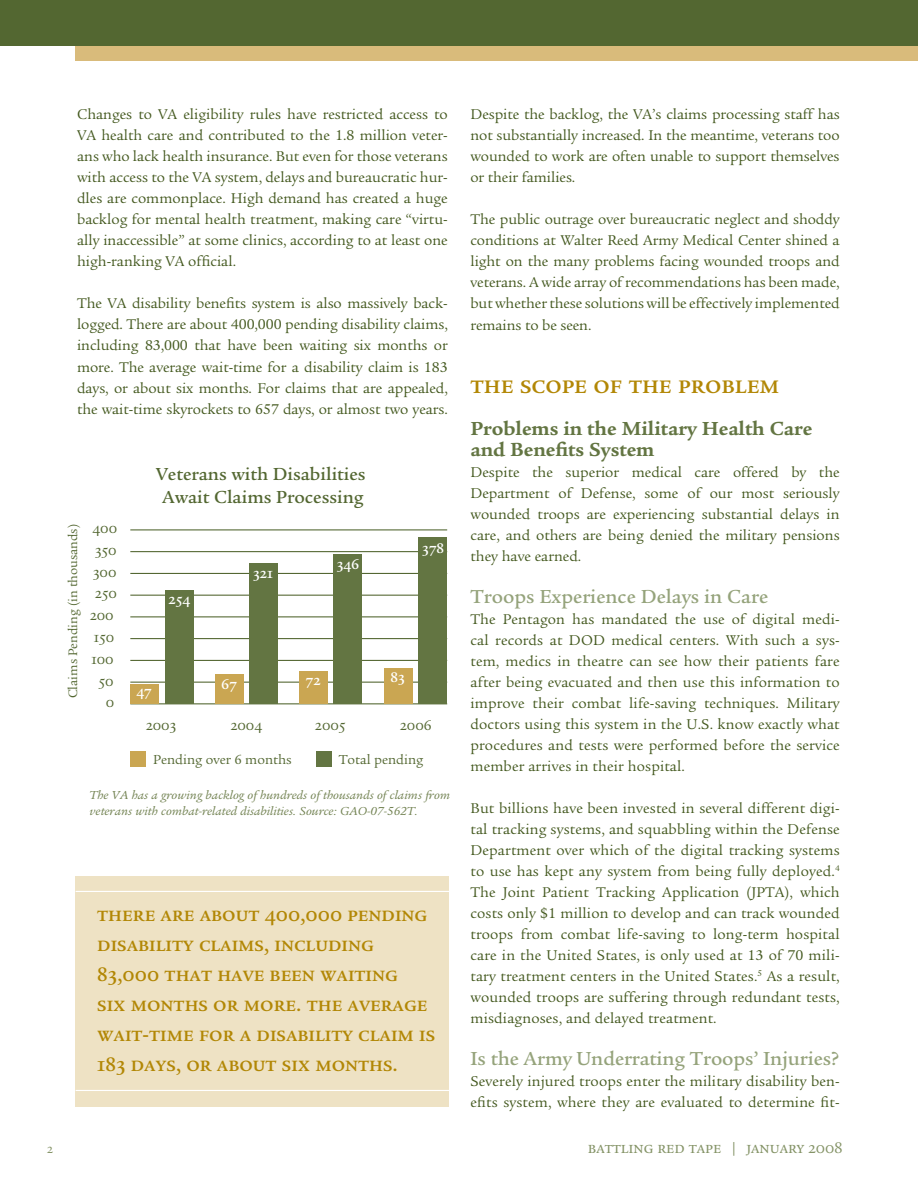
<style>
.page{position:relative;width:918px;height:1188px;background:#fff}
.page>*{position:absolute;margin:0;border:0;box-sizing:border-box;transform-origin:0 0}
.t1{font:500 25.5px "Legacy Serif SC";color:#b28705}
.t2{font:500 21px/30px "Legacy Serif SC";color:#b28705}
.t3{font:500 19.5px "Legacy Serif";letter-spacing:-.005em;color:#95a37b}
.t4{font:700 19.5px/21px "Legacy Serif";color:#637542}
.t5{font:500 18px/22.5px "Legacy Serif";color:#536731;text-align:center}
.t6{font:16.5px "Legacy Serif SC";color:#849366}
.t7{font:15px/21.8px "Legacy Serif SC";color:#536731}
.t8{font:500 15px "Legacy Serif SC";color:#fff}
.t9{font:14.7px/21px "Legacy Serif";color:#44591f;text-align:justify}
.t10{font:13.5px "Legacy Serif";color:#536731}
.t11{font:13.2px "Legacy Serif SC";color:#849366}
.t12{font:12.75px "Legacy Serif";color:#536731}
.t13{font:italic 12px/15.8px "Legacy Serif";color:#738353;scale:1.09 1}
</style>
<div class="page">
<div style="left:76px;top:0;width:842px;height:61px;background:#d9bb7b"></div>
<div style="left:0;top:0;width:918px;height:45px;background:#536731"></div>
<div style="left:76px;top:876px;width:373px;height:231px;background:#eee2c4"></div>
<hr style="left:76px;top:1090px;width:373px;height:1px;background:#fff">
<hr style="left:76px;top:891px;width:373px;height:1px;background:#fff">
<hr style="left:130px;top:682px;width:317px;height:1px;background:#44591f">
<hr style="left:130px;top:660px;width:317px;height:1px;background:#44591f">
<hr style="left:130px;top:638px;width:317px;height:1px;background:#44591f">
<hr style="left:130px;top:617px;width:317px;height:1px;background:#44591f">
<hr style="left:130px;top:595px;width:317px;height:1px;background:#44591f">
<hr style="left:130px;top:573px;width:317px;height:1px;background:#44591f">
<hr style="left:130px;top:530px;width:317px;height:1px;background:#44591f">
<hr style="left:130px;top:704px;width:317px;height:1px;background:#44591f">
<hr style="left:130px;top:551px;width:317px;height:1px;background:#44591f">
<div style="left:165px;top:590px;width:29px;height:114px;background:#637542"></div>
<div style="left:130px;top:684px;width:29px;height:20px;background:#caa652"></div>
<div style="left:249px;top:564px;width:29px;height:140px;background:#637542"></div>
<div style="left:215px;top:674px;width:29px;height:30px;background:#caa652"></div>
<div style="left:333px;top:555px;width:29px;height:149px;background:#637542"></div>
<div style="left:299px;top:672px;width:29px;height:32px;background:#caa652"></div>
<div style="left:418px;top:538px;width:29px;height:166px;background:#637542"></div>
<div style="left:384px;top:668px;width:29px;height:36px;background:#caa652"></div>
<div style="left:130px;top:752px;width:16px;height:15px;background:#caa652"></div>
<div style="left:316px;top:752px;width:16px;height:15px;background:#637542"></div>
<p class="t9" style="left:77px;top:104px;width:372px">Changes to VA eligibility rules have restricted access to VA health care and contributed to the 1.8 million veter&shy;ans who lack health insurance. But even for those veterans with access to the VA system, delays and bureaucratic hur&shy;dles are commonplace. High demand has created a huge backlog for mental health treatment, making care “virtu&shy;ally inaccessible” at some clinics, according to at least one high-ranking VA official.</p>
<p class="t9" style="left:77px;top:293px;width:372px">The VA disability benefits system is also massively back&shy;logged. There are about 400,000 pending disability claims, including 83,000 that have been waiting six months or more. The average wait-time for a disability claim is 183 days, or about six months. For claims that are appealed, the wait-time skyrockets to 657 days, or almost two years.</p>
<p class="t12" style="left:66px;top:698px;width:176px;rotate:-90deg">Claims Pending (in thousands)</p>
<p class="t7" style="left:92px;top:518px;width:26px">400<br>350</p>
<p class="t7" style="left:93px;top:561px;width:25px">300</p>
<p class="t7" style="left:95px;top:583px;width:23px">250</p>
<p class="t7" style="left:90px;top:605px;width:25px">200</p>
<p class="t7" style="left:94px;top:626px;width:22px">150</p>
<p class="t7" style="left:92px;top:648px;width:24px">100</p>
<p class="t7" style="left:98px;top:670px;width:17px">50</p>
<p class="t7" style="left:106px;top:692px;width:10px">0</p>
<p class="t5" style="left:156px;top:463px;width:212px">Veterans with Disabilities<br>Await Claims Processing</p>
<p class="t8" style="left:168px;top:590px;width:23px">254</p>
<p class="t8" style="left:136px;top:682px;width:17px">47</p>
<p class="t8" style="left:253px;top:564px;width:21px">321</p>
<p class="t8" style="left:221px;top:675px;width:17px">67</p>
<p class="t8" style="left:337px;top:555px;width:24px">346</p>
<p class="t8" style="left:306px;top:671px;width:16px">72</p>
<p class="t8" style="left:422px;top:539px;width:23px">378</p>
<p class="t8" style="left:391px;top:668px;width:16px">83</p>
<p class="t7" style="left:146px;top:715px;width:32px">2003</p>
<p class="t7" style="left:231px;top:715px;width:33px">2004</p>
<p class="t7" style="left:315px;top:715px;width:32px">2005</p>
<p class="t7" style="left:400px;top:715px;width:33px">2006</p>
<p class="t10" style="left:153px;top:752px;width:140px">Pending over 6 months</p>
<p class="t10" style="left:339px;top:752px;width:86px">Total pending</p>
<p class="t13" style="left:89px;top:787px;width:333px">The VA has a growing backlog of hundreds of thousands of claims from veterans with combat-related disabilities. Source: GAO-07-562T.</p>
<h2 class="t2" style="left:97px;top:899px;width:339px">there are about 400,000 pending disability claims, including<br>83,000 that have been waiting<br>six months or more. the average wait-time for a disability claim is<br>183 days, or about six months.</h2>
<p class="t9" style="left:470px;top:104px;width:371px">Despite the backlog, the VA’s claims processing staff has not substantially increased. In the meantime, veterans too wounded to work are often unable to support themselves or their families.</p>
<p class="t9" style="left:470px;top:209px;width:371px">The public outrage over bureaucratic neglect and shoddy conditions at Walter Reed Army Medical Center shined a light on the many problems facing wounded troops and veterans. A wide array of recommendations has been made, but whether these solutions will be effectively implemented remains to be seen.</p>
<h1 class="t1" style="left:470px;top:369px;width:311px">the scope of the problem</h1>
<h3 class="t4" style="left:470px;top:418px;width:343px">Problems in the Military Health Care and Benefits System</h3>
<p class="t9" style="left:470px;top:462px;width:371px">Despite the superior medical care offered by the Department of Defense, some of our most seriously wounded troops are experiencing substantial delays in care, and others are being denied the military pensions they have earned.</p>
<h3 class="t3" style="left:470px;top:585px;width:299px">Troops Experience Delays in Care</h3>
<p class="t9" style="left:470px;top:609px;width:371px">The Pentagon has mandated the use of digital medi&shy;cal records at DOD medical centers. With such a sys&shy;tem, medics in theatre can see how their patients fare after being evacuated and then use this information to improve their combat life-saving techniques. Military doctors using this system in the U.S. know exactly what procedures and tests were performed before the service member arrives in their hospital.</p>
<p class="t9" style="left:470px;top:798px;width:371px">But billions have been invested in several different digi&shy;tal tracking systems, and squabbling within the Defense Department over which of the digital tracking systems to use has kept any system from being fully deployed.<sup>4<br></sup>The Joint Patient Tracking Application (JPTA), which costs only $1 million to develop and can track wounded troops from combat life-saving to long-term hospital care in the United States, is only used at 13 of 70 mili&shy;tary treatment centers in the United States.<sup>5</sup> As a result, wounded troops are suffering through redundant tests, misdiagnoses, and delayed treatment.</p>
<h3 class="t3" style="left:470px;top:1047px;width:370px">Is the Army Underrating Troops’ Injuries?</h3>
<p class="t9" style="left:470px;top:1071px;width:371px">Severely injured troops enter the military disability ben&shy;efits system, where they are evaluated to determine fit-</p>
<p class="t11" style="left:47px;top:1141px;width:7px">2</p>
<p class="t6" style="left:588px;top:1138px;width:256px">battling red tape | january 2008</p>
</div>
